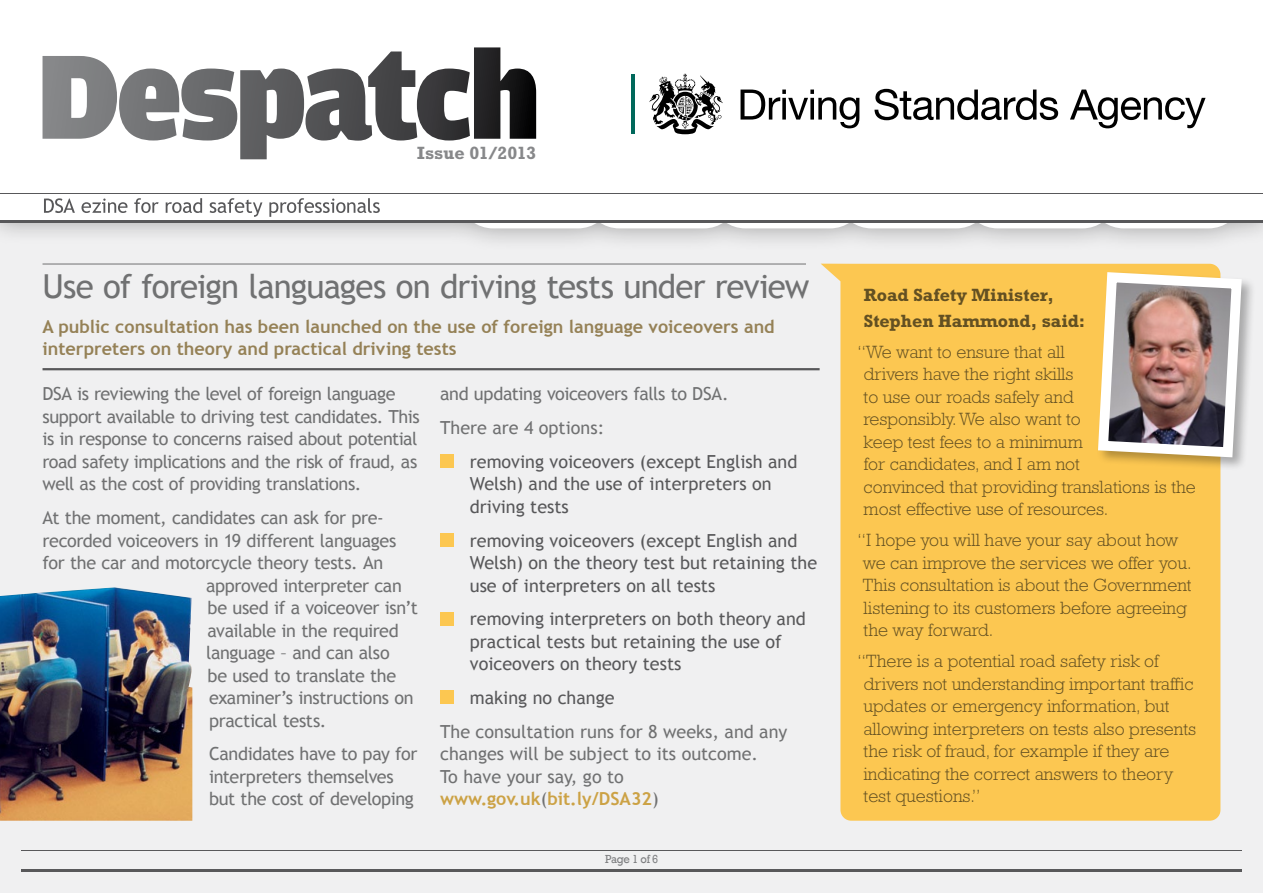
<style>
.page{position:relative;width:1263px;height:893px;background:#fff}
.page>*{position:absolute;margin:0;border:0;box-sizing:border-box;transform-origin:0 0}
.t1{font:33px "Trebuchet MS";letter-spacing:-.025em;color:#707172}
.t2{font:300 18px/22.5px "Rockwell Std";color:#635022}
.t3{font:18px/22.5px "Trebuchet MS";letter-spacing:-.02em;color:#707172}
.t4{font:18px/22.5px "Trebuchet MS";color:#58585a}
.t5{font:700 18px/22.5px "Trebuchet MS";color:#958156}
.t6{font:18px/22.5px "Trebuchet MS";color:#707172}
.t7{font:700 18px/25.2px "Rockwell Std";color:#635022}
.t8{font:700 18px "Rockwell Std";letter-spacing:-.005em;color:#87888a}
.t9{font:12px "Rockwell";letter-spacing:-.035em;color:#7e7f81;scale:.94 1}
.s1{font-weight:700;color:#cca245}
</style>
<div class="page">
<div style="left:0;top:194px;width:1263px;height:699px;background:#f0f0f1"></div>
<div style="left:0;top:0;width:1263px;height:253px;background:#000;opacity:.35"></div>
<svg style="left:0;top:0;width:1263px;height:228px"></svg>
<svg style="left:44px;top:198px;width:31px;height:15px"></svg>
<svg style="left:81px;top:199px;width:46px;height:14px"></svg>
<svg style="left:134px;top:198px;width:25px;height:15px"></svg>
<svg style="left:166px;top:198px;width:36px;height:15px"></svg>
<svg style="left:210px;top:198px;width:52px;height:19px"></svg>
<svg style="left:269px;top:198px;width:111px;height:19px"></svg>
<hr style="left:0;top:194px;width:1263px;height:1px;background:#58585a">
<hr style="left:0;top:220px;width:1263px;height:2px;background:#58585a">
<svg style="left:43px;top:47px;width:493px;height:112px"></svg>
<hr style="left:21px;top:850px;width:1221px;height:1px;background:#58585a">
<hr style="left:21px;top:869px;width:1221px;height:3px;background:#58585a">
<hr style="left:631px;top:74px;width:4px;height:60px;background:#00685b">
<svg style="left:740px;top:90px;width:119px;height:38px"></svg>
<svg style="left:874px;top:89px;width:184px;height:31px"></svg>
<svg style="left:1070px;top:90px;width:135px;height:38px"></svg>
<svg style="left:649px;top:74px;width:74px;height:60px"></svg>
<hr style="left:43px;top:264px;width:777px;height:1px;background:#707172">
<hr style="left:43px;top:368px;width:777px;height:2px;background:#58585a">
<div style="left:440px;top:455px;width:13px;height:13px;background:#fcc751"></div>
<div style="left:440px;top:533px;width:13px;height:14px;background:#fcc751"></div>
<div style="left:440px;top:612px;width:13px;height:13px;background:#fcc751"></div>
<div style="left:440px;top:691px;width:13px;height:13px;background:#fcc751"></div>
<hr style="left:806px;top:262px;width:35px;height:3px;background:#f0f0f1">
<div style="left:821px;top:264px;width:399px;height:557px;background:#fcc751"></div>
<img style="left:0;top:587px;width:192px;height:234px">
<div style="left:1096px;top:270px;width:160px;height:201px;background:#000;opacity:.3"></div>
<img style="left:1093px;top:267px;width:154px;height:195px">
<p class="t8" style="left:417px;top:143px;width:120px">Issue 01/2013</p>
<h1 class="t1" style="left:43px;top:267px;width:768px">Use of foreign languages on driving tests under review</h1>
<p class="t5" style="left:43px;top:315px;width:734px">A public consultation has been launched on the use of foreign language voiceovers and interpreters on theory and practical driving tests</p>
<p class="t3" style="left:43px;top:383px;width:379px">DSA is reviewing the level of foreign language support available to driving test candidates. This is in response to concerns raised about potential road safety implications and the risk of fraud, as well as the cost of providing translations.</p>
<p class="t3" style="left:43px;top:507px;width:343px">At the moment, candidates can ask for pre-</p>
<p class="t3" style="left:43px;top:529px;width:355px">recorded voiceovers in 19 different languages</p>
<p class="t3" style="left:43px;top:552px;width:342px">for the car and motorcycle theory tests. An</p>
<p class="t3" style="left:206px;top:574px;width:197px">approved interpreter can</p>
<p class="t3" style="left:208px;top:597px;width:212px">be used if a voiceover isn’t</p>
<p class="t3" style="left:208px;top:619px;width:193px">available in the required</p>
<p class="t3" style="left:206px;top:642px;width:185px">language – and can also</p>
<p class="t3" style="left:208px;top:664px;width:190px">be used to translate the</p>
<p class="t3" style="left:209px;top:687px;width:206px">examiner’s instructions on</p>
<p class="t3" style="left:209px;top:709px;width:119px">practical tests.</p>
<p class="t3" style="left:209px;top:743px;width:210px">Candidates have to pay for interpreters themselves but the cost of developing</p>
<p class="t3" style="left:440px;top:377px;width:290px;line-height:33.8px">and updating voiceovers falls to DSA.<br>There are 4 options:</p>
<p class="t4" style="left:470px;top:450px;width:329px">removing voiceovers (except English and<br>Welsh) and the use of interpreters on driving tests</p>
<p class="t4" style="left:470px;top:529px;width:349px">removing voiceovers (except English and<br>Welsh) on the theory test but retaining the use of interpreters on all tests</p>
<p class="t4" style="left:470px;top:608px;width:338px">removing interpreters on both theory and practical tests but retaining the use of voiceovers on theory tests</p>
<p class="t4" style="left:470px;top:687px;width:146px">making no change</p>
<p class="t6" style="left:440px;top:720px;width:349px">The consultation runs for 8 weeks, and any changes will be subject to its outcome.<br>To have your say, go to <span class="s1">www.gov.uk</span>(<span class="s1">bit.ly/DSA32</span>)</p>
<p class="t9" style="left:605px;top:852px;width:58px">Page 1 of 6</p>
<p class="t7" style="left:864px;top:282px;width:223px">Road Safety Minister,<br>Stephen Hammond, said:</p>
<p class="t2" style="left:863px;top:340px;width:334px;text-indent:-6px">“We want to ensure that all<br>drivers have the right skills<br>to use our roads safely and<br>responsibly. We also want to<br>keep test fees to a minimum<br>for candidates, and I am not<br>convinced that providing translations is the most effective use of resources.</p>
<p class="t2" style="left:858px;top:529px;width:335px">“I hope you will have your say about how we can improve the services we offer you.<br>This consultation is about the Government listening to its customers before agreeing the way forward.</p>
<p class="t2" style="left:863px;top:650px;width:334px;text-indent:-6px">“There is a potential road safety risk of drivers not understanding important traffic updates or emergency information, but allowing interpreters on tests also presents the risk of fraud, for example if they are indicating the correct answers to theory test questions.”</p>
</div>
